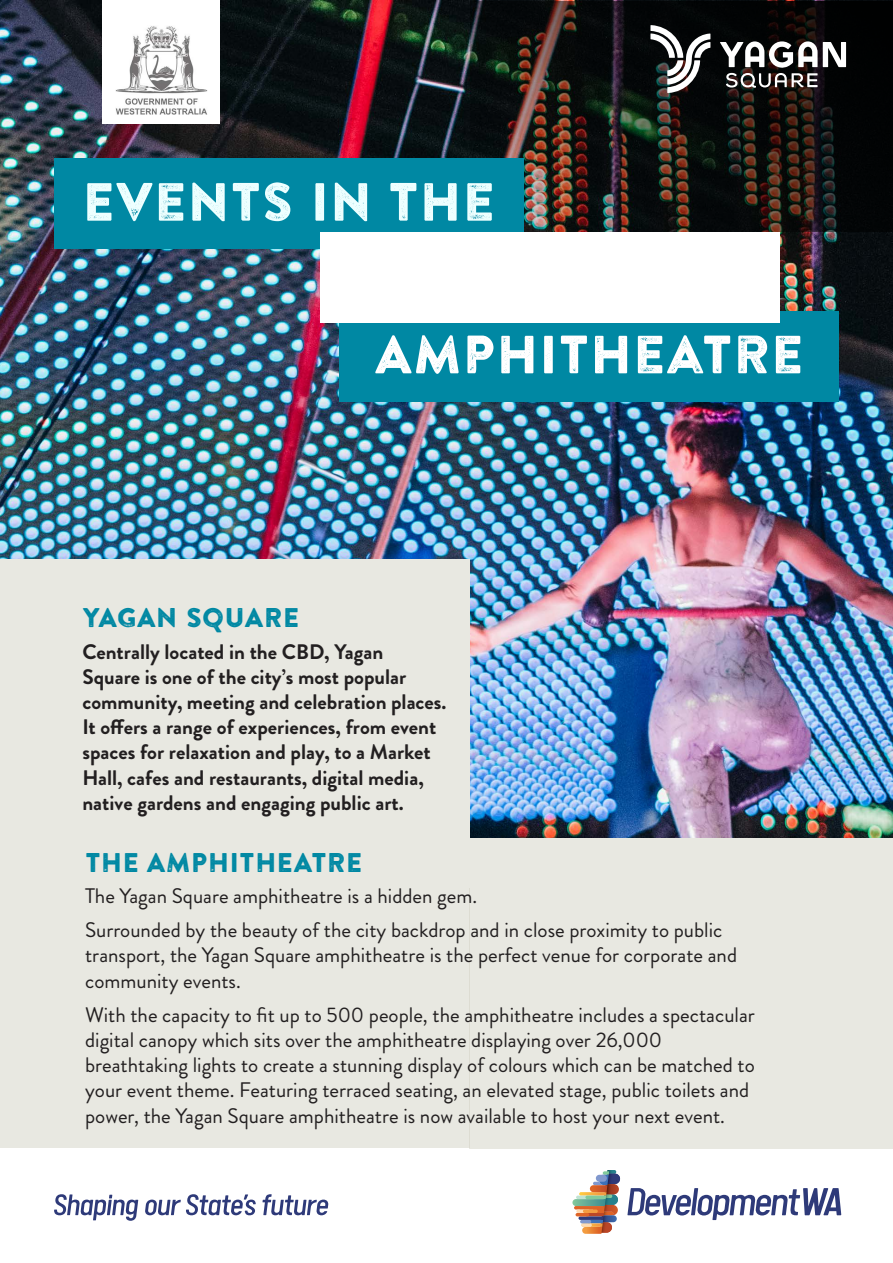
<style>
.page{position:relative;width:893px;height:1263px;background:#fff}
.page>*{position:absolute;margin:0;border:0;box-sizing:border-box;transform-origin:0 0}
.t1{font:53.55px "Brandon Printed One";color:#fff}
.t2{font:53.55px "Brandon Printed One";color:#edffff}
.t3{font:27px "Brandon Printed One";color:#0088a3}
.t4{font:21px/25.2px "Brandon Grotesque";color:#221f20}
.t5{font:700 21px/25.2px "Brandon Grotesque";color:#221f20}
</style>
<div class="page">
<div style="left:470px;top:837px;width:423px;height:311px;background:#e8e8e1"></div>
<img style="left:0;top:0;width:893px;height:837px">
<div style="left:0;top:559px;width:470px;height:589px;background:#e8e8e1"></div>
<img style="left:470px;top:1px;width:423px;height:231px">
<div style="left:339px;top:311px;width:500px;height:90px;background:#0088a3"></div>
<div style="left:54px;top:158px;width:469px;height:90px;background:#0088a3"></div>
<div style="left:320px;top:232px;width:459px;height:90px;background:#fff"></div>
<div style="left:103px;top:0;width:117px;height:124px;background:#fff"></div>
<svg style="left:572px;top:1170px;width:48px;height:64px"></svg>
<svg style="left:576px;top:1209px;width:14px;height:4px"></svg>
<svg style="left:583px;top:1209px;width:15px;height:4px"></svg>
<svg style="left:627px;top:1188px;width:214px;height:32px"></svg>
<svg style="left:54px;top:1194px;width:84px;height:27px"></svg>
<svg style="left:145px;top:1194px;width:111px;height:21px"></svg>
<svg style="left:262px;top:1194px;width:66px;height:21px"></svg>
<img style="left:116px;top:26px;width:92px;height:88px">
<svg style="left:720px;top:41px;width:126px;height:47px"></svg>
<svg style="left:650px;top:25px;width:60px;height:68px"></svg>
<h1 class="t2" style="left:82px;top:168px;width:415px">EVENTS IN THE</h1>
<h1 class="t1" style="left:374px;top:321px;width:431px">AMPHITHEATRE</h1>
<p class="t3" style="left:82px;top:601px;width:219px">YAGAN SQUARE</p>
<p class="t5" style="left:82px;top:639px;width:366px">Centrally located in the CBD, Yagan<br>Square is one of the city’s most popular community, meeting and celebration places.<br>It offers a range of experiences, from event spaces for relaxation and play, to a Market Hall, cafes and restaurants, digital media, native gardens and engaging public art.</p>
<p class="t3" style="left:85px;top:845px;width:279px">THE AMPHITHEATRE</p>
<p class="t4" style="left:85px;top:879px;width:639px;line-height:34.2px">The Yagan Square amphitheatre is a hidden gem.<br>Surrounded by the beauty of the city backdrop and in close proximity to public</p>
<p class="t4" style="left:85px;top:943px;width:653px">transport, the Yagan Square amphitheatre is the perfect venue for corporate and community events.</p>
<p class="t4" style="left:85px;top:1002px;width:671px">With the capacity to fit up to 500 people, the amphitheatre includes a spectacular digital canopy which sits over the amphitheatre displaying over 26,000 breathtaking lights to create a stunning display of colours which can be matched to your event theme. Featuring terraced seating, an elevated stage, public toilets and power, the Yagan Square amphitheatre is now available to host your next event.</p>
</div>
